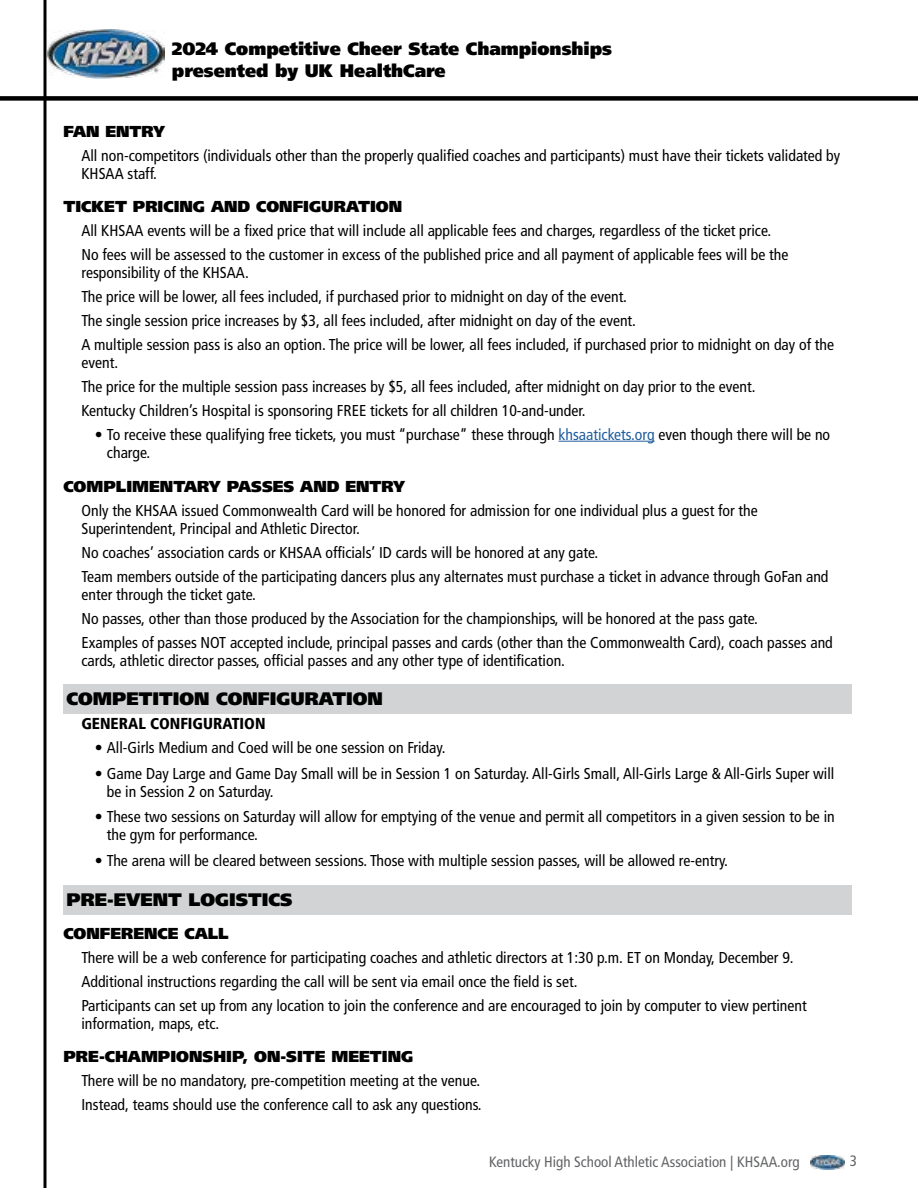
<style>
.page{position:relative;width:918px;height:1188px;background:#fff}
.page>*{position:absolute;margin:0;border:0;box-sizing:border-box;transform-origin:0 0}
.t1{font:900 18px/21.6px "Frutiger LT";color:#000}
.t2{font:condensed 15.75px/24px "Frutiger LT";color:#000}
.t3{font:900 15.75px "Frutiger LT";color:#000}
.t4{font:900 condensed 15.75px "Frutiger LT";color:#000}
.t5{font:condensed 15px "Frutiger LT";color:#636466}
.s1{color:#215e9e}
</style>
<div class="page">
<div style="left:0;top:96px;width:918px;height:5px;background:#000"></div>
<hr style="left:44px;top:0;width:2px;height:1188px;background:#000">
<img style="left:811px;top:1155px;width:33px;height:14px">
<img style="left:48px;top:30px;width:116px;height:48px">
<hr style="left:558px;top:441px;width:97px;height:1px;background:#215e9e">
<div style="left:63px;top:684px;width:789px;height:29px;background:#d1d3d4"></div>
<div style="left:63px;top:885px;width:789px;height:29px;background:#d1d3d4"></div>
<p class="t1" style="left:172px;top:38px;width:442px">2024 Competitive Cheer State Championships presented by UK HealthCare</p>
<p class="t3" style="left:63px;top:121px;width:103px">FAN ENTRY</p>
<p class="t2" style="left:81px;top:146px;width:760px;line-height:18px">All non-competitors (individuals other than the properly qualified coaches and participants) must have their tickets validated by<br>KHSAA staff.</p>
<p class="t3" style="left:63px;top:196px;width:340px">TICKET PRICING AND CONFIGURATION</p>
<p class="t2" style="left:81px;top:218px;width:709px">All KHSAA events will be a fixed price that will include all applicable fees and charges, regardless of the ticket price.<br>No fees will be assessed to the customer in excess of the published price and all payment of applicable fees will be the</p>
<p class="t2" style="left:81px;top:260px;width:754px">responsibility of the KHSAA.<br>The price will be lower, all fees included, if purchased prior to midnight on day of the event.<br>The single session price increases by $3, all fees included, after midnight on day of the event.<br>A multiple session pass is also an option. The price will be lower, all fees included, if purchased prior to midnight on day of the</p>
<p class="t2" style="left:81px;top:350px;width:676px">event.<br>The price for the multiple session pass increases by $5, all fees included, after midnight on day prior to the event.<br>Kentucky Children’s Hospital is sponsoring FREE tickets for all children 10-and-under.</p>
<p class="t2" style="left:107px;top:425px;width:725px;line-height:18px;text-indent:-12px">• To receive these qualifying free tickets, you must “purchase” these through <span class="s1">khsaatickets.org</span> even though there will be no charge.</p>
<p class="t3" style="left:63px;top:477px;width:343px">COMPLIMENTARY PASSES AND ENTRY</p>
<p class="t2" style="left:81px;top:502px;width:678px;line-height:18px">Only the KHSAA issued Commonwealth Card will be honored for admission for one individual plus a guest for the<br>Superintendent, Principal and Athletic Director.</p>
<p class="t2" style="left:81px;top:541px;width:749px">No coaches’ association cards or KHSAA officials’ ID cards will be honored at any gate.<br>Team members outside of the participating dancers plus any alternates must purchase a ticket in advance through GoFan and</p>
<p class="t2" style="left:81px;top:583px;width:753px">enter through the ticket gate.<br>No passes, other than those produced by the Association for the championships, will be honored at the pass gate.<br>Examples of passes NOT accepted include, principal passes and cards (other than the Commonwealth Card), coach passes and</p>
<p class="t2" style="left:81px;top:649px;width:485px">cards, athletic director passes, official passes and any other type of identification.</p>
<p class="t1" style="left:66px;top:688px;width:318px">COMPETITION CONFIGURATION</p>
<p class="t4" style="left:81px;top:714px;width:186px">GENERAL CONFIGURATION</p>
<p class="t2" style="left:95px;top:736px;width:352px">• All-Girls Medium and Coed will be one session on Friday.</p>
<p class="t2" style="left:107px;top:764px;width:729px;line-height:18px;text-indent:-12px">• Game Day Large and Game Day Small will be in Session 1 on Saturday. All-Girls Small, All-Girls Large &amp; All-Girls Super will be in Session 2 on Saturday.</p>
<p class="t2" style="left:107px;top:808px;width:729px;line-height:18px;text-indent:-12px">• These two sessions on Saturday will allow for emptying of the venue and permit all competitors in a given session to be in the gym for performance.</p>
<p class="t2" style="left:95px;top:848px;width:635px">• The arena will be cleared between sessions. Those with multiple session passes, will be allowed re-entry.</p>
<p class="t1" style="left:66px;top:889px;width:227px">PRE-EVENT LOGISTICS</p>
<p class="t3" style="left:63px;top:924px;width:167px">CONFERENCE CALL</p>
<p class="t2" style="left:81px;top:946px;width:727px">There will be a web conference for participating coaches and athletic directors at 1:30 p.m. ET on Monday, December 9.<br>Additional instructions regarding the call will be sent via email once the field is set.<br>Participants can set up from any location to join the conference and are encouraged to join by computer to view pertinent</p>
<p class="t2" style="left:81px;top:1012px;width:139px">information, maps, etc.</p>
<p class="t3" style="left:63px;top:1047px;width:351px">PRE-CHAMPIONSHIP, ON-SITE MEETING</p>
<p class="t2" style="left:81px;top:1069px;width:402px">There will be no mandatory, pre-competition meeting at the venue.<br>Instead, teams should use the conference call to ask any questions.</p>
<p class="t5" style="left:489px;top:1153px;width:312px">Kentucky High School Athletic Association | KHSAA.org</p>
<p class="t5" style="left:850px;top:1152px;width:9px">3</p>
</div>
